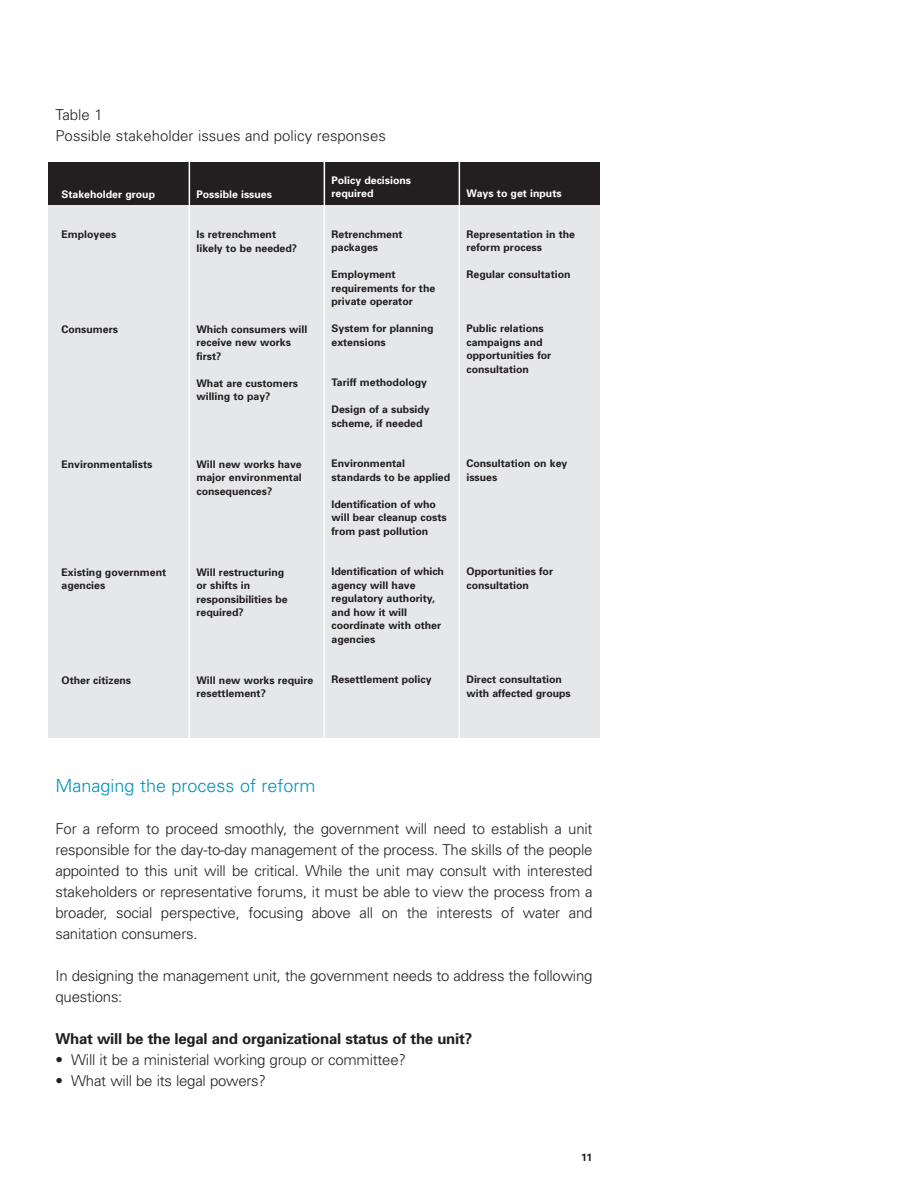
<style>
.page{position:relative;width:918px;height:1188px;background:#fff}
.page>*{position:absolute;margin:0;border:0;box-sizing:border-box;transform-origin:0 0}
.t1{font:300 18px "Univers";color:#0092c3}
.t2{font:300 15px/21px "Univers";letter-spacing:-.015em;color:#231f20}
.t3{font:700 15px "Univers";letter-spacing:-.015em;color:#231f20}
.t4{font:700 10.5px/13.5px "Univers";color:#231f20}
.t5{font:700 10.5px/13.5px "Univers";color:#fff}
</style>
<div class="page">
<div style="left:48px;top:163px;width:552px;height:575px;background:#e6e7e8"></div>
<div style="left:48px;top:162px;width:552px;height:43px;background:#231f20"></div>
<hr style="left:189px;top:157px;width:1px;height:601px;background:#fff">
<hr style="left:324px;top:157px;width:1px;height:601px;background:#fff">
<hr style="left:459px;top:157px;width:1px;height:601px;background:#fff">
<h2 class="t2" style="left:56px;top:106px;width:332px">Table 1<br>Possible stakeholder issues and policy responses</h2>
<p class="t5" style="left:62px;top:188px;width:95px">Stakeholder group</p>
<p class="t4" style="left:62px;top:229px;width:56px">Employees</p>
<p class="t4" style="left:62px;top:323px;width:58px">Consumers</p>
<p class="t4" style="left:62px;top:458px;width:92px">Environmentalists</p>
<p class="t4" style="left:62px;top:566px;width:106px">Existing government agencies</p>
<p class="t4" style="left:62px;top:674px;width:71px">Other citizens</p>
<p class="t5" style="left:196px;top:188px;width:77px">Possible issues</p>
<p class="t4" style="left:196px;top:229px;width:102px">Is retrenchment likely to be needed?</p>
<p class="t4" style="left:196px;top:323px;width:112px">Which consumers will receive new works first?</p>
<p class="t4" style="left:196px;top:377px;width:103px">What are customers willing to pay?</p>
<p class="t4" style="left:196px;top:458px;width:107px;text-align:justify">Will new works have major environmental consequences?</p>
<p class="t4" style="left:196px;top:566px;width:93px">Will restructuring or shifts in responsibilities be required?</p>
<p class="t4" style="left:196px;top:674px;width:118px">Will new works require resettlement?</p>
<p class="t5" style="left:331px;top:174px;width:81px">Policy decisions required</p>
<p class="t4" style="left:331px;top:228px;width:73px">Retrenchment packages</p>
<p class="t4" style="left:331px;top:269px;width:105px">Employment requirements for the private operator</p>
<p class="t4" style="left:331px;top:323px;width:104px">System for planning extensions</p>
<p class="t4" style="left:331px;top:377px;width:97px">Tariff methodology</p>
<p class="t4" style="left:331px;top:404px;width:100px">Design of a subsidy scheme, if needed</p>
<p class="t4" style="left:331px;top:458px;width:120px">Environmental standards to be applied</p>
<p class="t4" style="left:331px;top:498px;width:117px">Identification of who will bear cleanup costs from past pollution</p>
<p class="t4" style="left:331px;top:566px;width:114px">Identification of which agency will have regulatory authority, and how it will coordinate with other agencies</p>
<p class="t4" style="left:331px;top:674px;width:102px">Resettlement policy</p>
<p class="t5" style="left:466px;top:188px;width:97px">Ways to get inputs</p>
<p class="t4" style="left:466px;top:228px;width:110px">Representation in the reform process</p>
<p class="t4" style="left:466px;top:269px;width:106px">Regular consultation</p>
<p class="t4" style="left:466px;top:323px;width:86px">Public relations campaigns and opportunities for consultation</p>
<p class="t4" style="left:466px;top:458px;width:102px">Consultation on key issues</p>
<p class="t4" style="left:466px;top:566px;width:88px">Opportunities for consultation</p>
<p class="t4" style="left:466px;top:674px;width:106px">Direct consultation with affected groups</p>
<h1 class="t1" style="left:56px;top:779px;width:262px">Managing the process of reform</h1>
<p class="t2" style="left:56px;top:820px;width:539px;text-align:justify">For a reform to proceed smoothly, the government will need to establish a unit responsible for the day-to-day management of the process. The skills of the people appointed to this unit will be critical. While the unit may consult with interested stakeholders or representative forums, it must be able to view the process from a broader, social perspective, focusing above all on the interests of water and sanitation consumers.</p>
<h2 class="t2" style="left:56px;top:967px;width:538px">In designing the management unit, the government needs to address the following questions:</h2>
<h2 class="t3" style="left:56px;top:1033px;width:418px">What will be the legal and organizational status of the unit?</h2>
<h2 class="t2" style="left:56px;top:1051px;width:352px">• Will it be a ministerial working group or committee?</h2>
<h2 class="t2" style="left:56px;top:1072px;width:212px">• What will be its legal powers?</h2>
<p class="t4" style="left:581px;top:1151px;width:13px">11</p>
</div>
